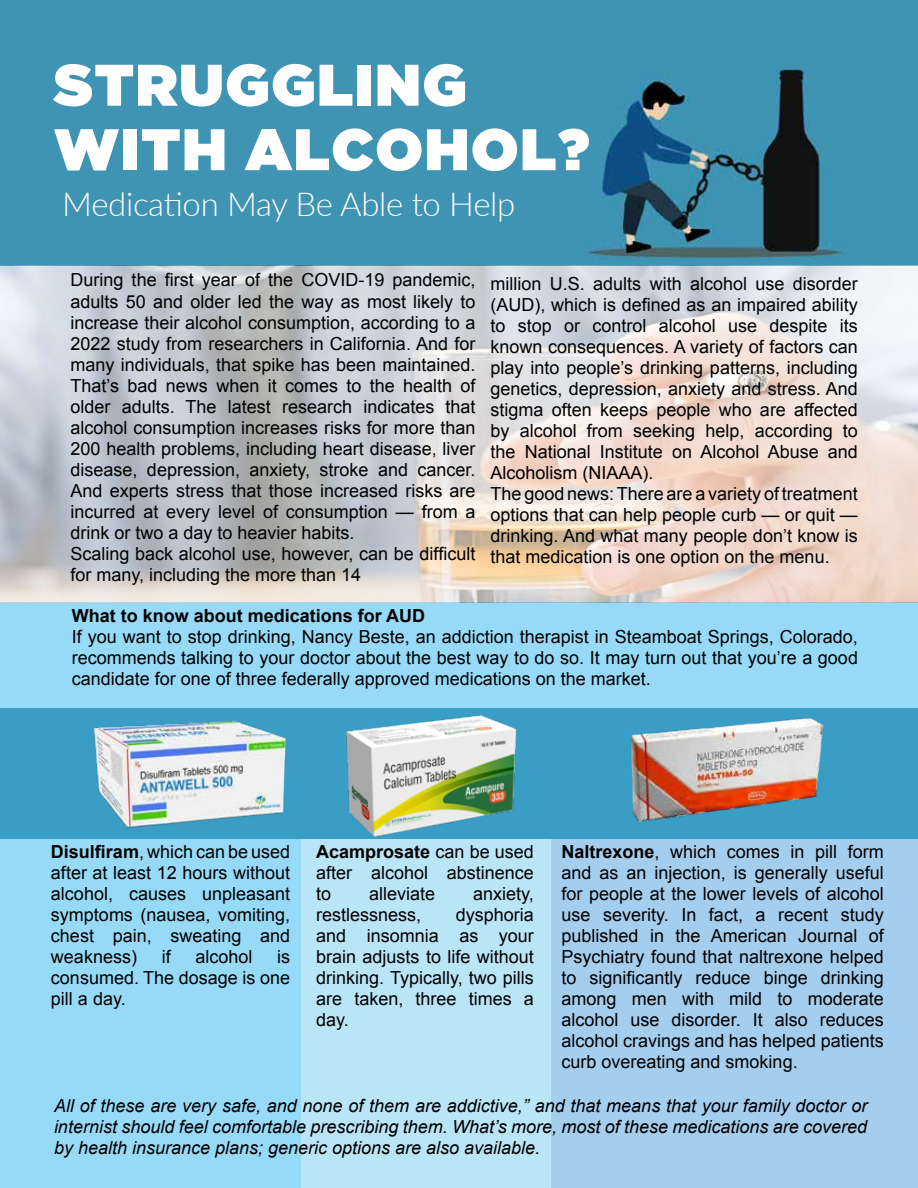
<style>
.page{position:relative;width:918px;height:1188px;background:#fff}
.page>*{position:absolute;margin:0;border:0;box-sizing:border-box;transform-origin:0 0}
.t1{font:58.5px/64.5px "Gotham Ultra";letter-spacing:.03em;color:#fff}
.t2{font:300 33px "Lato";letter-spacing:-.01em;color:#fff}
.t3{font:18px/21px "Arial";color:#000101;text-align:justify}
.t4{font:italic 18px/21px "Arial";color:#000101;text-align:justify}
.t5{font:700 18px "Arial";color:#000101}
.s1{font-weight:700}
</style>
<div class="page">
<div style="left:551px;top:839px;width:367px;height:349px;background:#a5cded"></div>
<div style="left:301px;top:839px;width:250px;height:349px;background:#bae5f7"></div>
<div style="left:0;top:839px;width:301px;height:349px;background:#97daf8"></div>
<div style="left:0;top:602px;width:918px;height:222px;background:#97daf8"></div>
<div style="left:0;top:708px;width:918px;height:131px;background:#3a9dc5"></div>
<img style="left:0;top:0;width:918px;height:602px">
<img style="left:93px;top:721px;width:193px;height:107px">
<img style="left:346px;top:715px;width:171px;height:123px">
<img style="left:630px;top:717px;width:194px;height:105px">
<h1 class="t1" style="left:54px;top:51px;width:537px">STRUGGLING<br>WITH ALCOHOL?</h1>
<h2 class="t2" style="left:62px;top:181px;width:455px">Medication May Be Able to Help</h2>
<p class="t3" style="left:70px;top:270px;width:407px;text-align:left">During the first year of the COVID-19 pandemic, adults 50 and older led the way as most likely to increase their alcohol consumption, according to a 2022 study from researchers in California. And for many individuals, that spike has been maintained.<br>That’s bad news when it comes to the health of older adults. The latest research indicates that alcohol consumption increases risks for more than 200 health problems, including heart disease, liver disease, depression, anxiety, stroke and cancer.<br>And experts stress that those increased risks are incurred at every level of consumption — from a drink or two a day to heavier habits.<br>Scaling back alcohol use, however, can be difficult for many, including the more than 14</p>
<p class="t3" style="left:490px;top:273px;width:369px;text-align:left">million U.S. adults with alcohol use disorder (AUD), which is defined as an impaired ability to stop or control alcohol use despite its known consequences. A variety of factors can play into people’s drinking patterns, including genetics, depression, anxiety and stress. And stigma often keeps people who are affected by alcohol from seeking help, according to the National Institute on Alcohol Abuse and Alcoholism (NIAAA).<br>The good news: There are a variety of treatment options that can help people curb — or quit — drinking. And what many people don’t know is that medication is one option on the menu.</p>
<p class="t5" style="left:72px;top:604px;width:355px">What to know about medications for AUD</p>
<p class="t3" style="left:72px;top:627px;width:788px">If you want to stop drinking, Nancy Beste, an addiction therapist in Steamboat Springs, Colorado, recommends talking to your doctor about the best way to do so. It may turn out that you’re a good candidate for one of three federally approved medications on the market.</p>
<p class="t3" style="left:51px;top:841px;width:241px"><span class="s1">Disulfiram</span>, which can be used after at least 12 hours without alcohol, causes unpleasant symptoms (nausea, vomiting, chest pain, sweating and weakness)</p>
<p class="t3" style="left:562px;top:842px;width:324px"><span class="s1">Naltrexone</span>, which comes in pill form and as an injection, is generally useful for people at the lower levels of alcohol use severity. In fact, a recent study published in the American Journal of Psychiatry found that naltrexone helped to significantly reduce binge drinking among men with mild to moderate alcohol use disorder. It also reduces alcohol cravings and has helped patients curb overeating and smoking.</p>
<p class="t4" style="left:54px;top:1095px;width:815px">All of these are very safe, and none of them are addictive,” and that means that your family doctor or internist should feel comfortable prescribing them. What’s more, most of these medications are covered by health insurance plans; generic options are also available.</p>
<p class="t3" style="left:316px;top:841px;width:219px"><span class="s1">Acamprosate</span> can be used after alcohol abstinence to</p>
<p class="t3" style="left:369px;top:883px;width:68px">alleviate</p>
<p class="t3" style="left:473px;top:883px;width:62px">anxiety,</p>
<p class="t3" style="left:316px;top:904px;width:107px">restlessness,</p>
<p class="t3" style="left:316px;top:904px;width:219px;text-indent:140px">dysphoria and insomnia as your brain adjusts to life without drinking. Typically, two pills are taken, three times a day.</p>
<p class="t3" style="left:162px;top:946px;width:11px">if</p>
<p class="t3" style="left:195px;top:946px;width:59px">alcohol</p>
<p class="t3" style="left:51px;top:946px;width:241px;text-indent:226px">is consumed. The dosage is one pill a day.</p>
</div>
